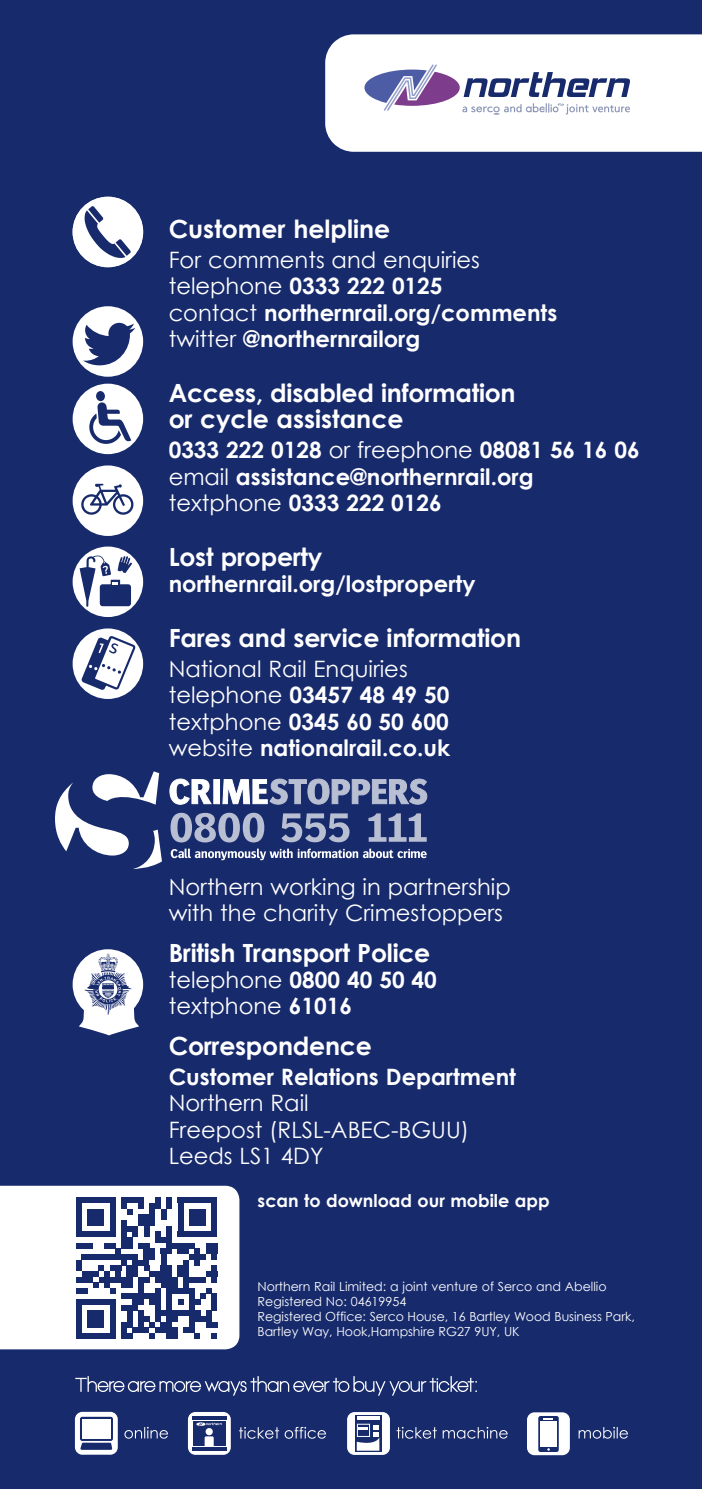
<style>
.page{position:relative;width:702px;height:1489px;background:#fff}
.page>*{position:absolute;margin:0;border:0;box-sizing:border-box;transform-origin:0 0}
.t1{font:700 25px/26.2px "Century Gothic";letter-spacing:-.01em;color:#fff}
.t2{font:700 22.5px/26.2px "Century Gothic";color:#fff}
.t3{font:22.5px/26.2px "Century Gothic";color:#fff}
.t4{font:700 17.5px "Century Gothic";color:#fff}
.t5{font:12.5px/15px "Century Gothic";letter-spacing:-.005em;color:#fff}
.s1{font-weight:400}
.s2{font-weight:700}
</style>
<div class="page">
<div style="left:0;top:0;width:702px;height:1488px;background:#172a6c"></div>
<svg style="left:169px;top:778px;width:43px;height:27px"></svg>
<div style="left:214px;top:779px;width:5px;height:24px;background:#fff"></div>
<div style="left:213px;top:779px;width:7px;height:25px;border:1px solid #fff"></div>
<svg style="left:222px;top:778px;width:205px;height:27px"></svg>
<svg style="left:171px;top:848px;width:121px;height:12px"></svg>
<svg style="left:298px;top:848px;width:129px;height:10px"></svg>
<svg style="left:170px;top:812px;width:94px;height:30px"></svg>
<svg style="left:281px;top:813px;width:68px;height:29px"></svg>
<svg style="left:368px;top:813px;width:58px;height:28px"></svg>
<svg style="left:55px;top:771px;width:107px;height:98px"></svg>
<div style="left:73px;top:197px;width:70px;height:70px;background:#fff;border-radius:50%"></div>
<svg style="left:85px;top:206px;width:46px;height:52px"></svg>
<div style="left:73px;top:383px;width:70px;height:71px;background:#fff;border-radius:50%"></div>
<svg style="left:89px;top:391px;width:42px;height:53px"></svg>
<div style="left:73px;top:306px;width:70px;height:71px;background:#fff;border-radius:50%"></div>
<svg style="left:83px;top:323px;width:52px;height:42px"></svg>
<div style="left:73px;top:465px;width:70px;height:71px;background:#fff;border-radius:50%"></div>
<svg style="left:81px;top:484px;width:52px;height:30px"></svg>
<div style="left:73px;top:546px;width:70px;height:71px;background:#fff;border-radius:50%"></div>
<svg style="left:80px;top:555px;width:52px;height:51px"></svg>
<div style="left:73px;top:628px;width:70px;height:71px;background:#fff;border-radius:50%"></div>
<svg style="left:81px;top:635px;width:55px;height:55px"></svg>
<div style="left:73px;top:949px;width:70px;height:70px;background:#fff;border-radius:50%"></div>
<svg style="left:79px;top:953px;width:60px;height:82px"></svg>
<svg style="left:0;top:1185px;width:239px;height:164px"></svg>
<div style="left:178px;top:1197px;width:39px;height:6px;background:#172a6c"></div>
<svg style="left:75px;top:1376px;width:402px;height:19px"></svg>
<div style="left:75px;top:1411px;width:43px;height:43px;background:#fff;border-radius:7px"></div>
<svg style="left:80px;top:1416px;width:33px;height:24px"></svg>
<svg style="left:80px;top:1442px;width:33px;height:7px"></svg>
<div style="left:82px;top:1418px;width:29px;height:20px;background:#fff"></div>
<svg style="left:188px;top:1411px;width:43px;height:43px"></svg>
<hr style="left:192px;top:1416px;width:34px;height:3px;background:#172a6c">
<div style="left:193px;top:1420px;width:32px;height:25px;background:#172a6c"></div>
<svg style="left:196px;top:1422px;width:26px;height:4px"></svg>
<div style="left:205px;top:1436px;width:9px;height:12px;background:#fff"></div>
<svg style="left:205px;top:1427px;width:8px;height:7px"></svg>
<hr style="left:192px;top:1447px;width:34px;height:3px;background:#172a6c">
<svg style="left:347px;top:1411px;width:43px;height:43px"></svg>
<svg style="left:355px;top:1414px;width:26px;height:37px"></svg>
<svg style="left:357px;top:1415px;width:22px;height:4px"></svg>
<svg style="left:357px;top:1425px;width:22px;height:25px"></svg>
<div style="left:527px;top:1412px;width:43px;height:42px;background:#fff;border-radius:7px"></div>
<svg style="left:538px;top:1415px;width:20px;height:36px"></svg>
<div style="left:540px;top:1421px;width:16px;height:25px;background:#fff"></div>
<svg style="left:124px;top:1426px;width:44px;height:12px"></svg>
<svg style="left:239px;top:1427px;width:87px;height:11px"></svg>
<svg style="left:396px;top:1426px;width:111px;height:12px"></svg>
<svg style="left:578px;top:1426px;width:50px;height:12px"></svg>
<div style="left:325px;top:34px;width:377px;height:118px;background:#fff"></div>
<svg style="left:364px;top:64px;width:266px;height:51px;background:#c3c2d8"></svg>
<p class="t1" style="left:169px;top:215px;width:223px">Customer helpline</p>
<p class="t2" style="left:169px;top:246px;width:390px"><span class="s1">For comments and enquiries telephone</span> 0333 222 0125<br><span class="s1">contact</span> northernrail.org/comments <span class="s1">twitter</span> @northernrailorg</p>
<p class="t1" style="left:169px;top:379px;width:348px">Access, disabled information or cycle assistance</p>
<p class="t2" style="left:169px;top:436px;width:472px">0333 222 0128 <span class="s1">or freephone</span> 08081 56 16 06 <span class="s1">email</span> assistance@northernrail.org <span class="s1">textphone</span> 0333 222 0126</p>
<p class="t1" style="left:169px;top:543px;width:155px">Lost property</p>
<p class="t2" style="left:169px;top:570px;width:308px">northernrail.org/lostproperty</p>
<p class="t1" style="left:169px;top:624px;width:354px">Fares and service information</p>
<p class="t3" style="left:169px;top:655px;width:283px">National Rail Enquiries telephone <span class="s2">03457 48 49 50 </span>textphone <span class="s2">0345 60 50 600 </span>website <span class="s2">nationalrail.co.uk</span></p>
<p class="t3" style="left:169px;top:873px;width:343px">Northern working in partnership with the charity Crimestoppers</p>
<p class="t1" style="left:169px;top:938px;width:263px">British Transport Police</p>
<p class="t3" style="left:169px;top:966px;width:270px">telephone <span class="s2">0800 40 50 40 </span>textphone <span class="s2">61016</span></p>
<p class="t1" style="left:169px;top:1032px;width:204px">Correspondence</p>
<p class="t2" style="left:169px;top:1062px;width:349px">Customer Relations Department</p>
<p class="t3" style="left:169px;top:1089px;width:302px">Northern Rail<br>Freepost (RLSL-ABEC-BGUU)<br>Leeds LS1 4DY</p>
<p class="t4" style="left:257px;top:1189px;width:293px">scan to download our mobile app</p>
<p class="t5" style="left:257px;top:1278px;width:379px">Northern Rail Limited: a joint venture of Serco and Abellio Registered No: 04619954<br>Registered Office: Serco House, 16 Bartley Wood Business Park, Bartley Way, Hook,Hampshire RG27 9UY, UK</p>
</div>
